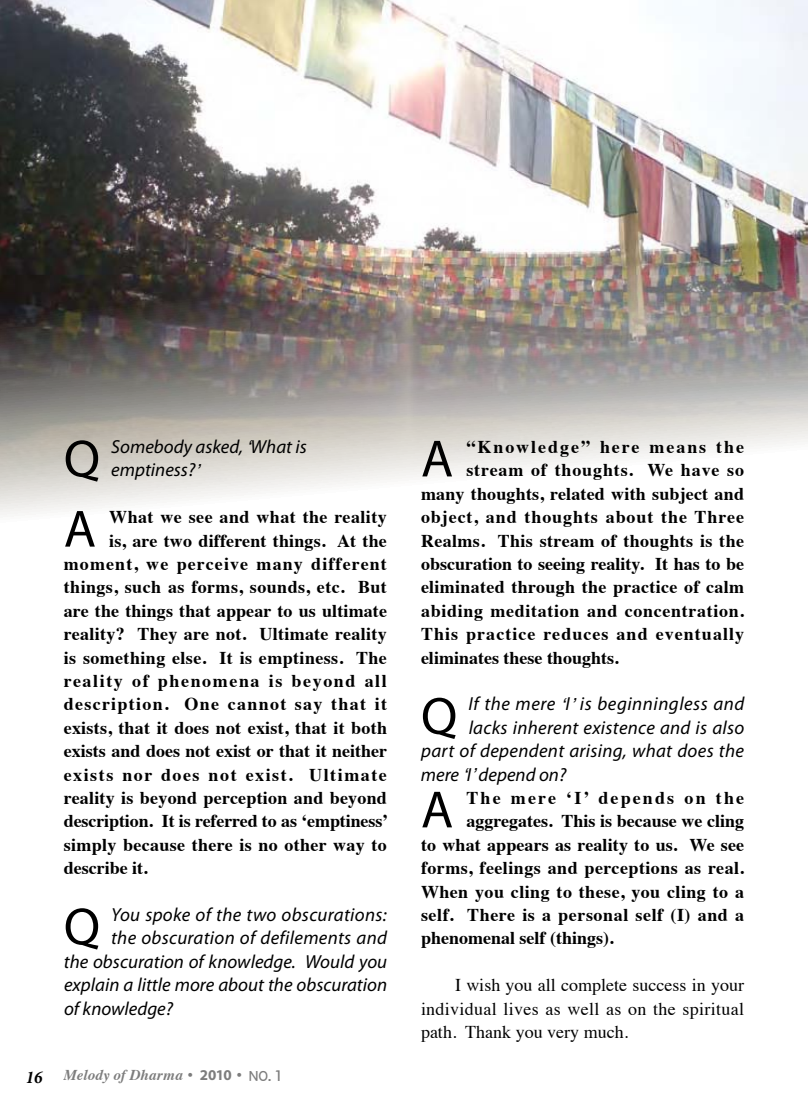
<style>
.page{position:relative;width:808px;height:1106px;background:#fff}
.page>*{position:absolute;margin:0;border:0;box-sizing:border-box;transform-origin:0 0}
.t1{font:52.65px "Myriad Pro";color:#000}
.t2{font:italic 18.9px/23.4px "Myriad Pro";letter-spacing:.015em;color:#000}
.t3{font:700 18px "Times";letter-spacing:.02em;color:#000}
.t4{font:700 18px "Times";color:#000}
.t5{font:18px/23.4px "Times";letter-spacing:.02em;color:#000;text-align:justify}
.t6{font:700 18px "Times";letter-spacing:.05em;color:#000}
.t7{font:700 18px "Times";letter-spacing:-.005em;color:#000}
.t8{font:700 18px "Times";letter-spacing:.04em;color:#000}
.t9{font:700 18px "Times";letter-spacing:.06em;color:#000}
.t10{font:700 18px "Times";letter-spacing:.065em;color:#000}
.t11{font:700 18px "Times";letter-spacing:.075em;color:#000}
.t12{font:700 18px "Times";letter-spacing:.085em;color:#000}
.t13{font:700 18px "Times";letter-spacing:.09em;color:#000}
.t14{font:700 18px "Times";letter-spacing:.11em;color:#000}
.t15{font:700 18px "Times";letter-spacing:.12em;color:#000}
.t16{font:italic 700 15px "Times";letter-spacing:.015em;color:#7d7d7d}
.s1{font-family:"Helvetica";font-size:18px}
.s2{font-family:"Minion Pro";font-stretch:condensed;font-size:18px;color:#000}
.s3{font-family:"Myriad";font-style:normal}
.s4{font-family:"DF Hei Std W7";font-weight:400;font-style:normal}
.s5{font-family:"Futura BT";font-weight:500;font-style:normal}
</style>
<div class="page">
<img style="left:0;top:0;width:807px;height:515px">
<h1 class="t1" style="left:64px;top:426px;width:38px">Q</h1>
<p class="t2" style="left:111px;top:434px;width:197px">Somebody asked, <span class="s1">‘</span>What is emptiness?<span class="s1">’</span></p>
<h1 class="t1" style="left:64px;top:496px;width:34px">A</h1>
<p class="t3" style="left:109px;top:500px;width:279px">What we see and what the reality</p>
<p class="t3" style="left:109px;top:523px;width:279px">is, are two different things. At the</p>
<p class="t10" style="left:64px;top:546px;width:325px">moment, we perceive many different</p>
<p class="t3" style="left:64px;top:570px;width:325px">things, such as forms, sounds, etc. But</p>
<p class="t3" style="left:64px;top:593px;width:325px">are the things that appear to us ultimate</p>
<p class="t3" style="left:64px;top:617px;width:325px">reality? They are not. Ultimate reality</p>
<p class="t3" style="left:64px;top:640px;width:325px">is something else. It is emptiness. The</p>
<p class="t13" style="left:64px;top:663px;width:325px">reality of phenomena is beyond all</p>
<p class="t11" style="left:64px;top:687px;width:325px">description. One cannot say that it</p>
<p class="t3" style="left:64px;top:710px;width:325px">exists, that it does not exist, that it both</p>
<p class="t4" style="left:64px;top:734px;width:325px">exists and does not exist or that it neither</p>
<p class="t12" style="left:64px;top:757px;width:325px">exists nor does not exist. Ultimate</p>
<p class="t3" style="left:64px;top:780px;width:325px">reality is beyond perception and beyond</p>
<p class="t7" style="left:64px;top:804px;width:326px">description. It is referred to as ‘emptiness’</p>
<p class="t3" style="left:64px;top:827px;width:325px">simply because there is no other way to</p>
<p class="t4" style="left:64px;top:850px;width:85px">describe it.</p>
<h1 class="t1" style="left:64px;top:894px;width:38px">Q</h1>
<p class="t2" style="left:111px;top:902px;width:277px">You spoke of the two obscurations:</p>
<p class="t2" style="left:111px;top:926px;width:277px">the obscuration of defilements and</p>
<p class="t2" style="left:64px;top:949px;width:325px">the obscuration of knowledge. Would you</p>
<p class="t2" style="left:64px;top:972px;width:325px">explain a little more about the obscuration</p>
<p class="t2" style="left:64px;top:996px;width:111px">of knowledge?</p>
<p class="t16" style="left:26px;top:1061px;width:259px"><span class="s2">16</span> Melody of Dharma <span class="s3">• 2010 •</span> <span class="s4">NO.</span> <span class="s5">1</span></p>
<h1 class="t1" style="left:421px;top:426px;width:34px">A</h1>
<p class="t14" style="left:466px;top:430px;width:279px">“Knowledge” here means the</p>
<p class="t6" style="left:466px;top:453px;width:279px">stream of thoughts. We have so</p>
<p class="t3" style="left:421px;top:476px;width:324px">many thoughts, related with subject and</p>
<p class="t6" style="left:421px;top:500px;width:324px">object, and thoughts about the Three</p>
<p class="t3" style="left:421px;top:523px;width:325px">Realms. This stream of thoughts is the</p>
<p class="t4" style="left:421px;top:546px;width:325px">obscuration to seeing reality. It has to be</p>
<p class="t3" style="left:421px;top:570px;width:325px">eliminated through the practice of calm</p>
<p class="t8" style="left:421px;top:593px;width:325px">abiding meditation and concentration.</p>
<p class="t9" style="left:421px;top:617px;width:325px">This practice reduces and eventually</p>
<p class="t4" style="left:421px;top:640px;width:199px">eliminates these thoughts.</p>
<h1 class="t1" style="left:421px;top:683px;width:38px">Q</h1>
<p class="t2" style="left:468px;top:692px;width:277px">If the mere <span class="s1">‘</span>I<span class="s1">’</span> is beginningless and</p>
<p class="t2" style="left:469px;top:715px;width:277px">lacks inherent existence and is also</p>
<p class="t2" style="left:421px;top:738px;width:324px">part of dependent arising, what does the</p>
<p class="t2" style="left:421px;top:762px;width:147px">mere <span class="s1">‘</span>I<span class="s1">’</span> depend on?</p>
<h1 class="t1" style="left:421px;top:777px;width:34px">A</h1>
<p class="t15" style="left:466px;top:780px;width:279px">The mere ‘I’ depends on the</p>
<p class="t4" style="left:466px;top:804px;width:279px">aggregates. This is because we cling</p>
<p class="t3" style="left:421px;top:827px;width:325px">to what appears as reality to us. We see</p>
<p class="t3" style="left:421px;top:850px;width:325px">forms, feelings and perceptions as real.</p>
<p class="t3" style="left:421px;top:874px;width:325px">When you cling to these, you cling to a</p>
<p class="t3" style="left:421px;top:897px;width:325px">self. There is a personal self (I) and a</p>
<p class="t4" style="left:421px;top:921px;width:194px">phenomenal self (things).</p>
<p class="t5" style="left:421px;top:971px;width:325px;text-indent:34px">I wish you all complete success in your individual lives as well as on the spiritual path. Thank you very much.</p>
</div>
